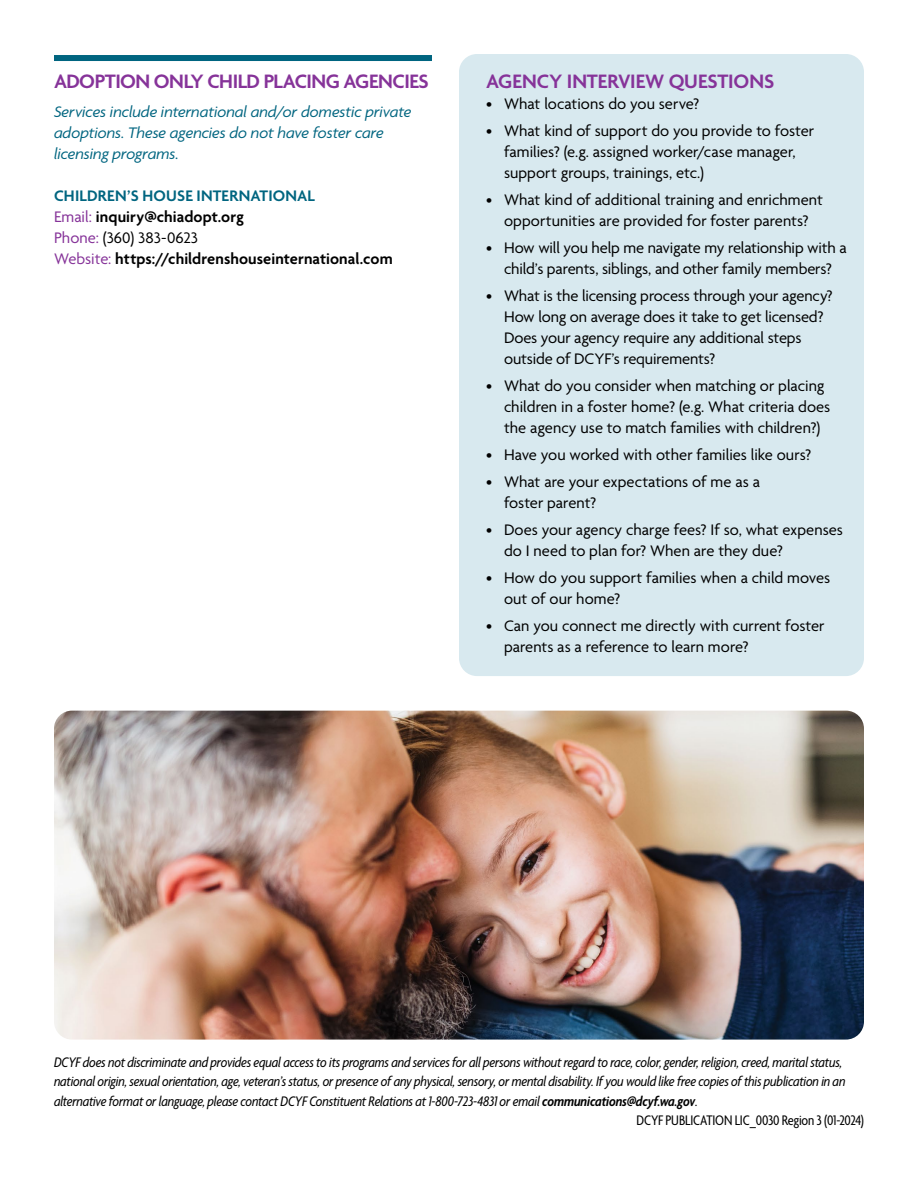
<style>
.page{position:relative;width:918px;height:1188px;background:#fff}
.page>*{position:absolute;margin:0;border:0;box-sizing:border-box;transform-origin:0 0}
.t1{font:600 21px "Agenda";letter-spacing:-.02em;color:#863399}
.t2{font:16.5px/21px "Agenda";letter-spacing:-.005em;color:#000}
.t3{font:600 16.5px/21px "Agenda";letter-spacing:.005em;color:#000}
.t4{font:italic 16.5px/21px "Agenda";letter-spacing:-.01em;color:#006580}
.t5{font:italic condensed 15px "Agenda";letter-spacing:-.015em;color:#000}
.t6{font:condensed 15px "Agenda";letter-spacing:-.01em;color:#000}
.s1{color:#006580}
.s2{font-weight:400;color:#863399}
.s3{font-weight:400}
.s4{font-weight:600}
</style>
<div class="page">
<div style="left:459px;top:54px;width:405px;height:622px;background:#d8e9ef;border-radius:18px"></div>
<div style="left:54px;top:55px;width:378px;height:6px;background:#006580"></div>
<img style="left:54px;top:711px;width:810px;height:329px">
<p class="t1" style="left:54px;top:70px;width:376px">ADOPTION ONLY CHILD PLACING AGENCIES</p>
<p class="t4" style="left:54px;top:101px;width:359px">Services include international and/or domestic private adoptions. These agencies do not have foster care licensing programs.</p>
<p class="t3" style="left:54px;top:186px;width:340px"><span class="s1">CHILDREN’S HOUSE INTERNATIONAL<br></span><span class="s2">Email:</span> inquiry@chiadopt.org<br><span class="s2">Phone:</span> <span class="s3">(360) 383-0623<br></span><span class="s2">Website:</span> https://childrenshouseinternational.com</p>
<p class="t1" style="left:486px;top:70px;width:290px">AGENCY INTERVIEW QUESTIONS</p>
<p class="t2" style="left:486px;top:94px;width:215px">• What locations do you serve?</p>
<p class="t2" style="left:504px;top:121px;width:312px;text-indent:-18px">• What kind of support do you provide to foster families? (e.g. assigned worker/case manager, support groups, trainings, etc.)</p>
<p class="t2" style="left:486px;top:190px;width:339px;text-align:center">• What kind of additional training and enrichment opportunities are provided for foster parents?</p>
<p class="t2" style="left:486px;top:238px;width:362px;text-align:center">• How will you help me navigate my relationship with a child’s parents, siblings, and other family members?</p>
<p class="t2" style="left:504px;top:286px;width:330px;text-indent:-18px">• What is the licensing process through your agency?<br>How long on average does it take to get licensed?<br>Does your agency require any additional steps outside of DCYF’s requirements?</p>
<p class="t2" style="left:504px;top:376px;width:328px;text-indent:-18px">• What do you consider when matching or placing children in a foster home? (e.g. What criteria does the agency use to match families with children?)</p>
<p class="t2" style="left:486px;top:445px;width:327px">• Have you worked with other families like ours?</p>
<p class="t2" style="left:504px;top:472px;width:257px;text-indent:-18px">• What are your expectations of me as a foster parent?</p>
<p class="t2" style="left:504px;top:520px;width:340px;text-indent:-18px">• Does your agency charge fees? If so, what expenses do I need to plan for? When are they due?</p>
<p class="t2" style="left:504px;top:568px;width:328px;text-indent:-18px">• How do you support families when a child moves out of our home?</p>
<p class="t2" style="left:504px;top:616px;width:322px;text-indent:-18px">• Can you connect me directly with current foster parents as a reference to learn more?</p>
<p class="t5" style="left:54px;top:1053px;width:790px">DCYF does not discriminate and provides equal access to its programs and services for all persons without regard to race, color, gender, religion, creed, marital status,</p>
<p class="t5" style="left:54px;top:1072px;width:793px">national origin, sexual orientation, age, veteran’s status, or presence of any physical, sensory, or mental disability. If you would like free copies of this publication in an</p>
<p class="t5" style="left:54px;top:1092px;width:645px">alternative format or language, please contact DCYF Constituent Relations at 1-800-723-4831 or email <span class="s4">communications@dcyf.wa.gov</span>.</p>
<p class="t6" style="left:637px;top:1113px;width:229px">DCYF PUBLICATION LIC_0030 Region 3 (01-2024)</p>
</div>
